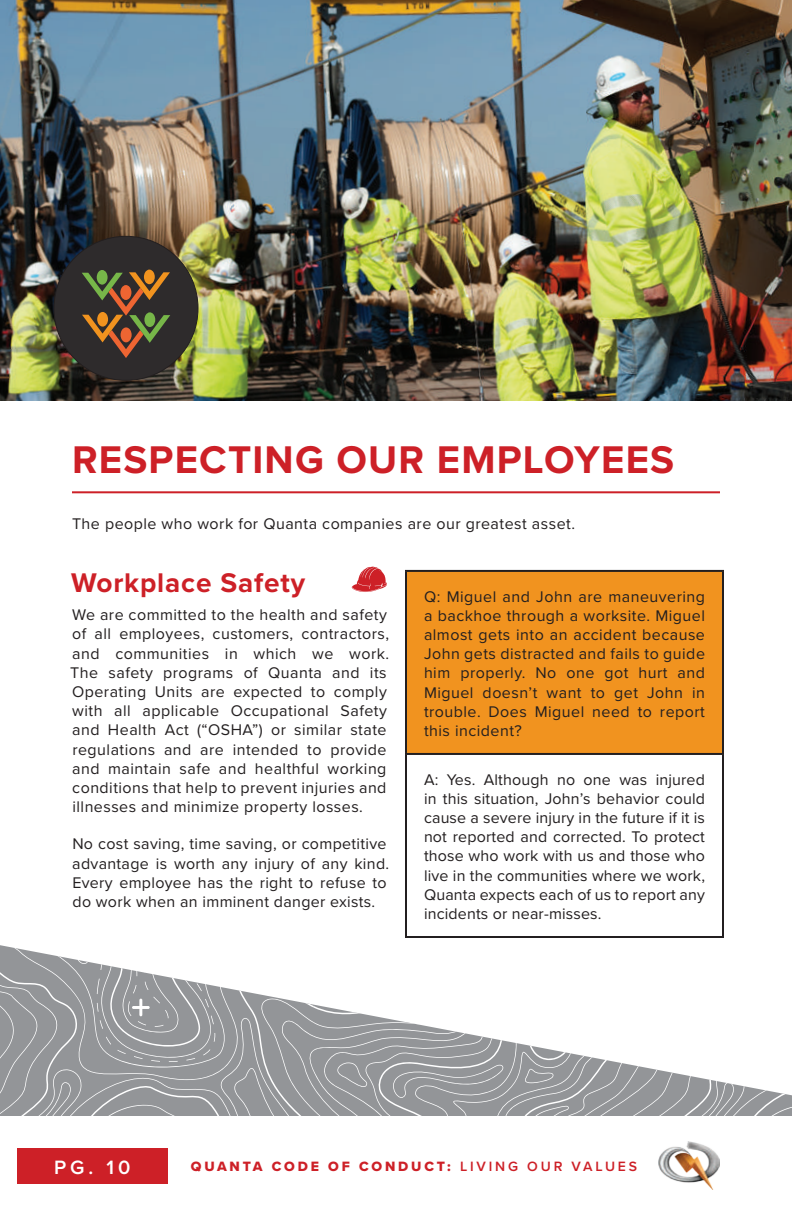
<style>
.page{position:relative;width:792px;height:1224px;background:#fff}
.page>*{position:absolute;margin:0;border:0;box-sizing:border-box;transform-origin:0 0}
.t1{font:700 40px "Proxima Nova";letter-spacing:.03em;color:#cd2027}
.t2{font:700 28px "Proxima Nova";letter-spacing:.03em;color:#cd2027}
.t3{font:600 20px "Proxima Nova";color:#fff}
.t4{font:16px/19.2px "Proxima Nova";letter-spacing:.03em;color:#231f20;text-align:justify}
.t5{font:14px "Proxima Nova Extrabld";letter-spacing:.2em;color:#cd2027}
.s1{font-family:"Proxima Nova";font-weight:600}
</style>
<div class="page">
<div style="left:0;top:1148px;width:168px;height:35px;background:#cd2027"></div>
<img style="left:659px;top:1142px;width:61px;height:48px">
<div style="left:0;top:1127px;width:17px;height:78px;background:#fff"></div>
<div style="left:406px;top:571px;width:317px;height:183px;background:#f1931f"></div>
<hr style="left:405px;top:570px;width:319px;height:2px;background:#231f20">
<hr style="left:405px;top:572px;width:2px;height:181px;background:#231f20">
<hr style="left:722px;top:572px;width:2px;height:181px;background:#231f20">
<hr style="left:405px;top:753px;width:319px;height:2px;background:#231f20">
<hr style="left:405px;top:755px;width:2px;height:181px;background:#231f20">
<hr style="left:722px;top:755px;width:2px;height:181px;background:#231f20">
<hr style="left:405px;top:936px;width:319px;height:2px;background:#231f20">
<svg style="left:352px;top:567px;width:35px;height:25px"></svg>
<img style="left:0;top:0;width:792px;height:400px">
<div style="left:54px;top:236px;width:144px;height:144px;background:#2e2b2c;border-radius:50%"></div>
<svg style="left:82px;top:270px;width:88px;height:88px"></svg>
<hr style="left:72px;top:491px;width:648px;height:2px;background:#cd2027">
<svg style="left:299px;top:1002px;width:15px;height:114px;background:#9a9c9f"></svg>
<svg style="left:0;top:945px;width:299px;height:171px;fill:#939598"></svg>
<svg style="left:314px;top:1004px;width:80px;height:112px;background:#a2a4a6"></svg>
<svg style="left:394px;top:1020px;width:398px;height:96px;fill:#98999c"></svg>
<h1 class="t1" style="left:72px;top:430px;width:604px">RESPECTING OUR EMPLOYEES</h1>
<p class="t4" style="left:72px;top:513px;width:505px">The people who work for Quanta companies are our greatest asset.</p>
<h2 class="t2" style="left:71px;top:562px;width:236px">Workplace Safety</h2>
<p class="t4" style="left:70px;top:605px;width:320px;text-align:left">We are committed to the health and safety of all employees, customers, contractors, and communities in which we work.<br>The safety programs of Quanta and its Operating Units are expected to comply with all applicable Occupational Safety and Health Act (“OSHA”) or similar state regulations and are intended to provide and maintain safe and healthful working conditions that help to prevent injuries and illnesses and minimize property losses.</p>
<p class="t4" style="left:72px;top:834px;width:318px;text-align:left">No cost saving, time saving, or competitive advantage is worth any injury of any kind.<br>Every employee has the right to refuse to do work when an imminent danger exists.</p>
<p class="t4" style="left:424px;top:586px;width:283px">Q: Miguel and John are maneuvering a backhoe through a worksite. Miguel almost gets into an accident because John gets distracted and fails to guide him properly. No one got hurt and Miguel doesn’t want to get John in trouble. Does Miguel need to report this incident?</p>
<p class="t4" style="left:424px;top:769px;width:283px">A: Yes. Although no one was injured in this situation, John’s behavior could cause a severe injury in the future if it is not reported and corrected. To protect those who work with us and those who live in the communities where we work, Quanta expects each of us to report any incidents or near-misses.</p>
<p class="t3" style="left:54px;top:1152px;width:78px">PG. 10</p>
<p class="t5" style="left:191px;top:1156px;width:448px">QUANTA CODE OF CONDUCT: <span class="s1">LIVING OUR VALUES</span></p>
</div>
